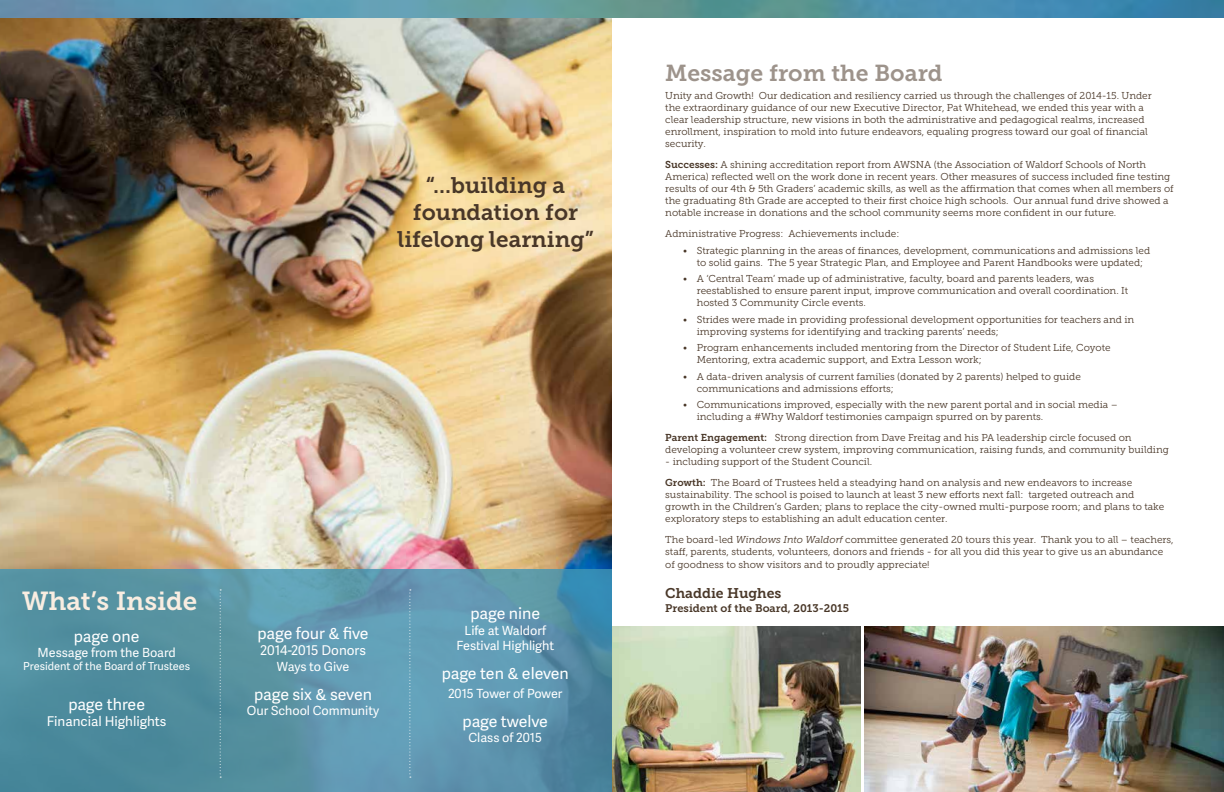
<style>
.page{position:relative;width:1224px;height:792px;background:#fff}
.page>*{position:absolute;margin:0;border:0;box-sizing:border-box;transform-origin:0 0}
.t1{font:26px "Museo Slab 700";color:#f9ede1}
.t2{font:23px "Museo Slab 700";color:#9d938b}
.t3{font:22.4px/26.9px "Museo Slab 700";color:#493728;text-align:center}
.t4{font:16px "Adelle Sans";letter-spacing:-.01em;color:#fff}
.t5{font:14px "Museo Slab 700";color:#493728}
.t6{font:13.4px "Adelle Sans";color:#fff}
.t7{font:12.6px/15.1px "Adelle Sans";color:#fff;text-align:center}
.t8{font:11px "Adelle Sans";color:#fff}
.t9{font:11px "Museo Slab 700";color:#493728}
.t10{font:10px/12px "Museo Slab 300";color:#493728}
.s1{font-family:"Museo Slab 700"}
.s2{font-style:italic}
</style>
<div class="page">
<img style="left:0;top:18px;width:612px;height:552px">
<img style="left:612px;top:626px;width:248px;height:166px">
<img style="left:864px;top:626px;width:360px;height:166px">
<svg style="left:0;top:0;width:1224px;height:18px;background:#5693a7"></svg>
<svg style="left:0;top:570px;width:612px;height:222px;background:#5792a7"></svg>
<svg style="left:220px;top:589px;width:1px;height:189px"></svg>
<svg style="left:409px;top:589px;width:2px;height:189px"></svg>
<h3 class="t3" style="left:397px;top:172px;width:198px">“...building a foundation for lifelong learning”</h3>
<h1 class="t1" style="left:22px;top:586px;width:177px">What’s Inside</h1>
<h3 class="t4" style="left:74px;top:625px;width:67px">page one</h3>
<p class="t7" style="left:38px;top:645px;width:140px">Message from the Board</p>
<p class="t8" style="left:23px;top:659px;width:169px">President of the Board of Trustees</p>
<h3 class="t4" style="left:68px;top:693px;width:78px">page three</h3>
<h3 class="t6" style="left:47px;top:712px;width:121px">Financial Highlights</h3>
<h3 class="t4" style="left:258px;top:622px;width:113px">page four &amp; five</h3>
<h3 class="t6" style="left:260px;top:640px;width:107px">2014-2015 Donors</h3>
<p class="t7" style="left:277px;top:658px;width:74px">Ways to Give</p>
<h3 class="t4" style="left:254px;top:683px;width:119px">page six &amp; seven</h3>
<p class="t7" style="left:247px;top:703px;width:134px">Our School Community</p>
<h3 class="t4" style="left:470px;top:602px;width:71px">page nine</h3>
<p class="t7" style="left:456px;top:622px;width:99px">Life at Waldorf<br>Festival Highlight</p>
<h3 class="t4" style="left:442px;top:662px;width:129px">page ten &amp; eleven</h3>
<p class="t7" style="left:448px;top:686px;width:116px">2015 Tower of Power</p>
<h3 class="t4" style="left:463px;top:710px;width:87px">page twelve</h3>
<p class="t7" style="left:469px;top:730px;width:75px">Class of 2015</p>
<h2 class="t2" style="left:665px;top:60px;width:279px">Message from the Board</h2>
<p class="t10" style="left:665px;top:90px;width:488px">Unity and Growth! Our dedication and resiliency carried us through the challenges of 2014-15. Under the extraordinary guidance of our new Executive Director, Pat Whitehead, we ended this year with a clear leadership structure, new visions in both the administrative and pedagogical realms, increased enrollment, inspiration to mold into future endeavors, equaling progress toward our goal of financial security.</p>
<p class="t10" style="left:665px;top:159px;width:510px"><span class="s1">Successes:</span> A shining accreditation report from AWSNA (the Association of Waldorf Schools of North America) reflected well on the work done in recent years. Other measures of success included fine testing results of our 4th &amp; 5th Graders’ academic skills, as well as the affirmation that comes when all members of the graduating 8th Grade are accepted to their first choice high schools. Our annual fund drive showed a notable increase in donations and the school community seems more confident in our future.</p>
<p class="t10" style="left:665px;top:228px;width:236px">Administrative Progress: Achievements include:</p>
<p class="t10" style="left:697px;top:244px;width:455px;text-indent:-14px">• Strategic planning in the areas of finances, development, communications and admissions led to solid gains. The 5 year Strategic Plan, and Employee and Parent Handbooks were updated;</p>
<p class="t10" style="left:697px;top:273px;width:433px;text-indent:-14px">• A ‘Central Team’ made up of administrative, faculty, board and parents leaders, was reestablished to ensure parent input, improve communication and overall coordination. It hosted 3 Community Circle events.</p>
<p class="t10" style="left:697px;top:313px;width:439px;text-indent:-14px">• Strides were made in providing professional development opportunities for teachers and in improving systems for identifying and tracking parents’ needs;</p>
<p class="t10" style="left:697px;top:342px;width:415px;text-indent:-14px">• Program enhancements included mentoring from the Director of Student Life, Coyote<br>Mentoring, extra academic support, and Extra Lesson work;</p>
<p class="t10" style="left:697px;top:370px;width:386px;text-indent:-14px">• A data-driven analysis of current families (donated by 2 parents) helped to guide communications and admissions efforts;</p>
<p class="t10" style="left:697px;top:399px;width:423px;text-indent:-14px">• Communications improved, especially with the new parent portal and in social media – including a #Why Waldorf testimonies campaign spurred on by parents.</p>
<p class="t10" style="left:665px;top:432px;width:505px"><span class="s1">Parent Engagement:</span> Strong direction from Dave Freitag and his PA leadership circle focused on developing a volunteer crew system, improving communication, raising funds, and community building</p>
<p class="t10" style="left:665px;top:451px;width:468px;line-height:21px">- including support of the Student Council.<br><span class="s1">Growth:</span> The Board of Trustees held a steadying hand on analysis and new endeavors to increase</p>
<p class="t10" style="left:665px;top:489px;width:501px">sustainability. The school is poised to launch at least 3 new efforts next fall: targeted outreach and growth in the Children’s Garden; plans to replace the city-owned multi-purpose room; and plans to take exploratory steps to establishing an adult education center.</p>
<p class="t10" style="left:665px;top:534px;width:510px">The board-led <span class="s2">Windows Into Waldorf</span> committee generated 20 tours this year. Thank you to all – teachers, staff, parents, students, volunteers, donors and friends - for all you did this year to give us an abundance</p>
<p class="t10" style="left:665px;top:559px;width:266px">of goodness to show visitors and to proudly appreciate!</p>
<h3 class="t5" style="left:665px;top:586px;width:118px">Chaddie Hughes</h3>
<p class="t9" style="left:665px;top:601px;width:185px">President of the Board, 2013-2015</p>
</div>
